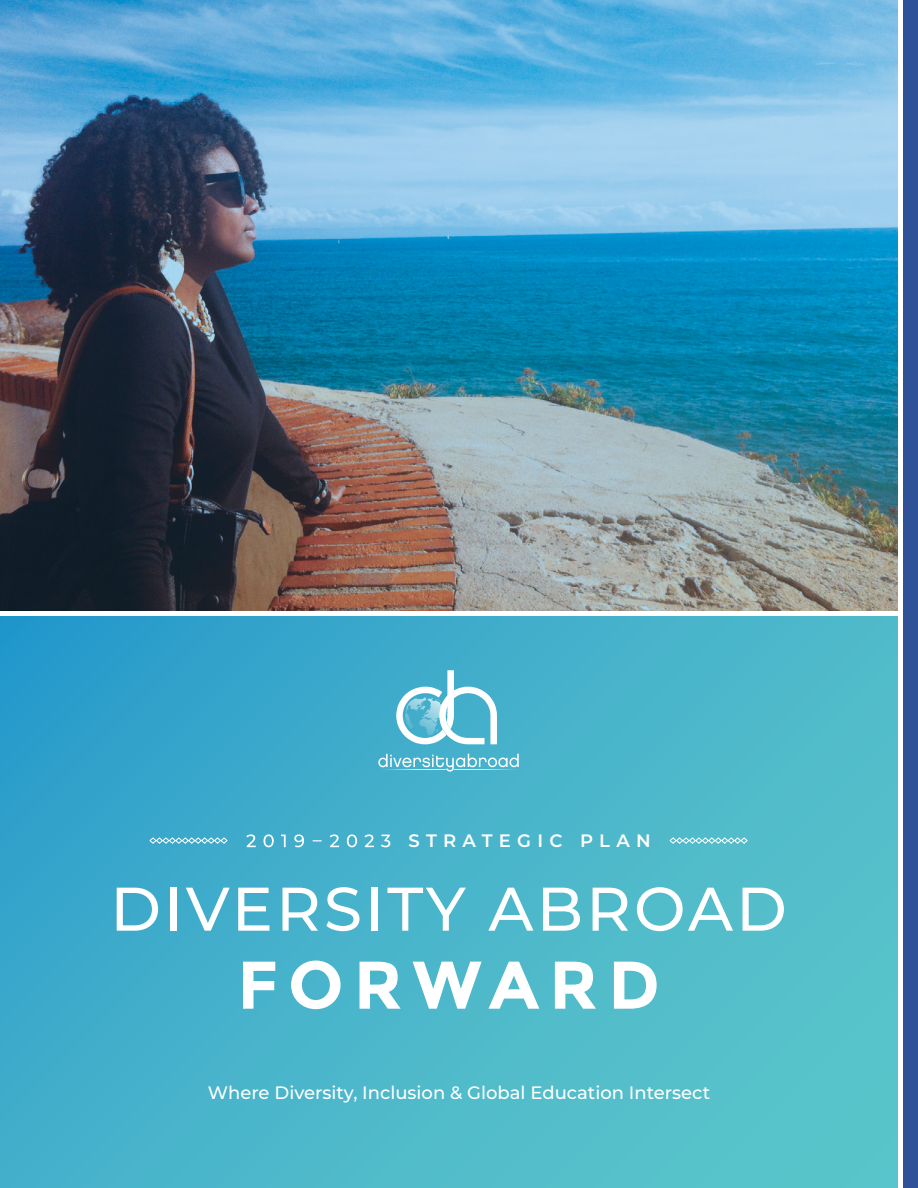
<style>
.page{position:relative;width:918px;height:1188px;background:#fff}
.page>*{position:absolute;margin:0;border:0;box-sizing:border-box;transform-origin:0 0}
.t1{font:700 67.35px "Montserrat";letter-spacing:.15em;color:#fff}
.t2{font:500 61.5px "Montserrat";letter-spacing:.05em;color:#fff}
.t3{font:500 18px "Montserrat";color:#fff}
.t4{font:600 18px "Montserrat";letter-spacing:.35em;color:#fff}
</style>
<div class="page">
<svg style="left:0;top:617px;width:897px;height:571px;background:#47b3ca"></svg>
<svg style="left:378px;top:754px;width:141px;height:18px;background:#71c3d7"></svg>
<svg style="left:396px;top:670px;width:101px;height:74px"></svg>
<svg style="left:246px;top:834px;width:144px;height:13px;background:#67bed5"></svg>
<svg style="left:149px;top:837px;width:79px;height:7px"></svg>
<svg style="left:669px;top:837px;width:79px;height:7px"></svg>
<img style="left:0;top:0;width:897px;height:611px">
<div style="left:903px;top:0;width:15px;height:1188px;background:#2f5198"></div>
<p class="t4" style="left:409px;top:828px;width:244px">STRATEGIC PLAN</p>
<h2 class="t2" style="left:110px;top:866px;width:678px">DIVERSITY ABROAD</h2>
<h1 class="t1" style="left:237px;top:945px;width:424px">FORWARD</h1>
<p class="t3" style="left:208px;top:1080px;width:504px">Where Diversity, Inclusion &amp; Global Education Intersect</p>
</div>
